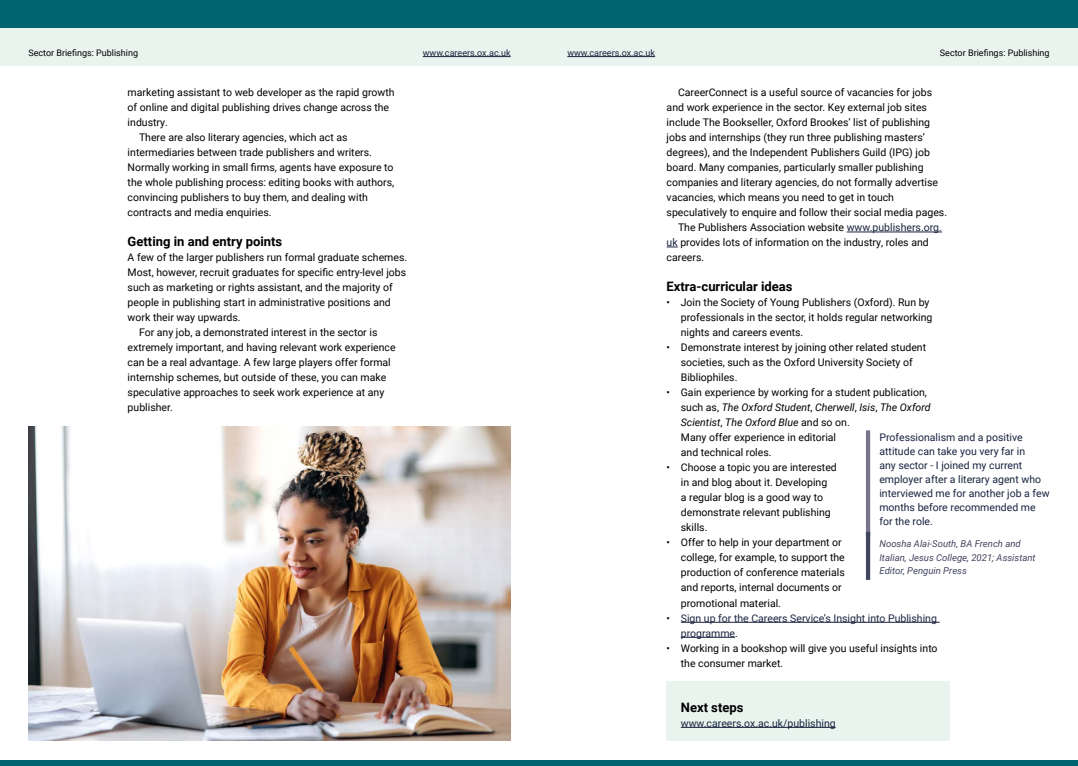
<style>
.page{position:relative;width:1078px;height:766px;background:#fff}
.page>*{position:absolute;margin:0;border:0;box-sizing:border-box;transform-origin:0 0}
.Body_Text___Subheading{font:700 13px "Roboto";color:#000}
.Body_Text___Paragraph___Indent{font:10.5px/15px "Roboto";color:#000}
.Quote___Text{font:10.5px/14px "Roboto";color:#18233f}
.Body_Text___Paragraph{font:10.5px/15px "Roboto";color:#000}
.Body_Text___Paragraph-2{font:10.5px "Roboto";color:#18233f}
.Quote___Source{font:italic 9.5px/13.5px "Roboto";color:#424560}
.Running_Head___Right_Hand_Page{font:9px "Roboto";color:#000}
.Running_Head___Left_Hand_Page{font:9px "Roboto";color:#000}
.URL_In_Header___Left_Hand_Page{font:9px "Roboto";color:#18233f}
.URL_In_Header___Right_Hand_Page{font:9px "Roboto";color:#18233f}
.s1{color:#18233f}
.s2{font-style:italic}
.s3{color:#000}
</style>
<div class="page">
<div style="left:539px;top:760px;width:538px;height:5px;background:#006470"></div>
<div style="left:0;top:760px;width:539px;height:5px;background:#006470"></div>
<div style="left:539px;top:0;width:538px;height:28px;background:#006470"></div>
<div style="left:0;top:0;width:539px;height:28px;background:#006470"></div>
<div style="left:539px;top:28px;width:538px;height:38px;background:#e9f4ee"></div>
<hr style="left:567px;top:56px;width:88px;height:1px;background:#18233f">
<div style="left:0;top:28px;width:539px;height:38px;background:#e9f4ee"></div>
<hr style="left:423px;top:56px;width:87px;height:1px;background:#18233f">
<hr style="left:846px;top:232px;width:95px;height:1px;background:#18233f">
<hr style="left:680px;top:622px;width:259px;height:1px;background:#18233f">
<hr style="left:680px;top:637px;width:55px;height:1px;background:#18233f">
<div style="left:666px;top:681px;width:284px;height:59px;background:#e9f4ee"></div>
<hr style="left:680px;top:727px;width:155px;height:1px;background:#18233f">
<div style="left:865px;top:430px;width:5px;height:106px;background:#78758c"></div>
<div style="left:865px;top:531px;width:5px;height:48px;background:#424560"></div>
<img style="left:28px;top:426px;width:482px;height:314px">
<p class="Running_Head___Left_Hand_Page" style="left:28px;top:46px;width:111px">2Sector Briefings: Publishing</p>
<p class="Running_Head___Right_Hand_Page" style="left:939px;top:46px;width:111px">Sector Briefings: Publishing3</p>
<p class="Running_Head___Right_Hand_Page" style="left:57px;top:46px;width:140px">Sector briefings: Subsection Name</p>
<p class="URL_In_Header___Left_Hand_Page" style="left:423px;top:46px;width:89px">www.careers.ox.ac.uk</p>
<p class="URL_In_Header___Right_Hand_Page" style="left:567px;top:46px;width:89px">www.careers.ox.ac.uk</p>
<p class="Running_Head___Right_Hand_Page" style="left:882px;top:46px;width:140px">Sector briefings: Subsect on Name</p>
<p class="Body_Text___Paragraph___Indent" style="left:128px;top:84px;width:268px">marketing assistant to web developer as the rapid growth of online and digital publishing drives change across the industry.</p>
<p class="Body_Text___Paragraph___Indent" style="left:128px;top:129px;width:268px;text-indent:11px">There are also literary agencies, which act as intermediaries between trade publishers and writers.<br>Normally working in small firms, agents have exposure to the whole publishing process: editing books with authors, convincing publishers to buy them, and dealing with contracts and media enquiries.</p>
<p class="Body_Text___Subheading" style="left:128px;top:232px;width:156px">Getting in and entry points</p>
<p class="Body_Text___Paragraph" style="left:128px;top:249px;width:281px">A few of the larger publishers run formal graduate schemes.<br>Most, however, recruit graduates for specific entry-level jobs such as marketing or rights assistant, and the majority of people in publishing start in administrative positions and work their way upwards.</p>
<p class="Body_Text___Paragraph___Indent" style="left:128px;top:324px;width:269px;text-indent:11px">For any job, a demonstrated interest in the sector is extremely important, and having relevant work experience can be a real advantage. A few large players offer formal internship schemes, but outside of these, you can make speculative approaches to seek work experience at any publisher.</p>
<p class="Body_Text___Paragraph___Indent" style="left:666px;top:84px;width:282px;text-indent:11px">CareerConnect is a useful source of vacancies for jobs and work experience in the sector. Key external job sites include The Bookseller, Oxford Brookes’ list of publishing jobs and internships (they run three publishing masters’ degrees), and the Independent Publishers Guild (IPG) job board. Many companies, particularly smaller publishing companies and literary agencies, do not formally advertise vacancies, which means you need to get in touch speculatively to enquire and follow their social media pages.</p>
<p class="Body_Text___Paragraph___Indent" style="left:666px;top:219px;width:277px;text-indent:11px">The Publishers Association website <span class="s1">www.publishers.org. uk</span> provides lots of information on the industry, roles and careers.</p>
<p class="Body_Text___Subheading" style="left:666px;top:277px;width:127px">Extra-curricular ideas</p>
<p class="Body_Text___Paragraph___Indent" style="left:680px;top:294px;width:253px;text-indent:-14px">• Join the Society of Young Publishers (Oxford). Run by professionals in the sector, it holds regular networking nights and careers events.</p>
<p class="Body_Text___Paragraph___Indent" style="left:680px;top:339px;width:247px;text-indent:-14px">• Demonstrate interest by joining other related student societies, such as the Oxford University Society of<br>Bibliophiles.</p>
<p class="Body_Text___Paragraph___Indent" style="left:680px;top:384px;width:251px;text-indent:-14px">• Gain experience by working for a student publication, such as, <span class="s2">The Oxford Student</span>, <span class="s2">Cherwell</span>, <span class="s2">Isis</span>, <span class="s2">The Oxford Scientist</span>, <span class="s2">The Oxford Blue</span> and so on.<br>Many offer experience in editorial<br>and technical roles.</p>
<p class="Body_Text___Paragraph___Indent" style="left:680px;top:459px;width:157px;text-indent:-14px">• Choose a topic you are interested in and blog about it. Developing<br>a regular blog is a good way to demonstrate relevant publishing skills.</p>
<p class="Body_Text___Paragraph___Indent" style="left:680px;top:534px;width:165px;text-indent:-14px">• Offer to help in your department or college, for example, to support the production of conference materials and reports, internal documents or promotional material.</p>
<p class="Quote___Text" style="left:680px;top:609px;width:257px;line-height:15px;text-indent:-14px"><span class="s3">•</span> Sign up for the Careers Service’s Insight into Publishing programme<span class="s3">.</span></p>
<p class="Body_Text___Paragraph___Indent" style="left:680px;top:639px;width:258px;text-indent:-14px">• Working in a bookshop will give you useful insights into the consumer market.</p>
<p class="Body_Text___Subheading" style="left:680px;top:697px;width:64px">Next steps</p>
<p class="Body_Text___Paragraph-2" style="left:680px;top:715px;width:156px">www.careers.ox.ac.uk/publishing</p>
<p class="Quote___Text" style="left:879px;top:430px;width:172px">Professionalism and a positive attitude can take you very far in<br>any sector - I joined my current employer after a literary agent who interviewed me for another job a few months before recommended me for the role.</p>
<p class="Quote___Source" style="left:879px;top:537px;width:158px">Noosha Alai-South, BA French and<br>Italian, Jesus College, 2021; Assistant<br>Editor, Penguin Press</p>
</div>
